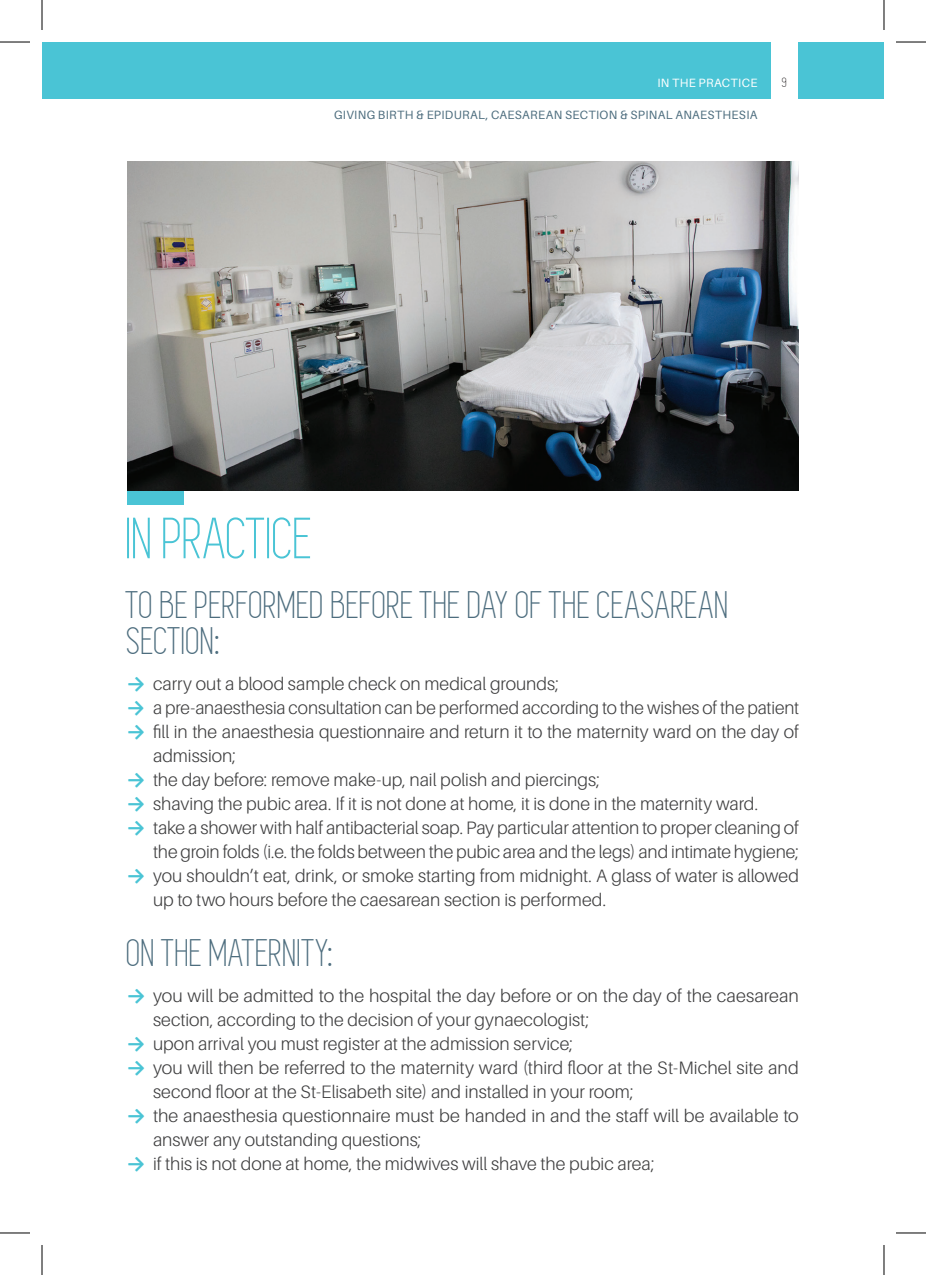
<style>
.page{position:relative;width:926px;height:1275px;background:#fff}
.page>*{position:absolute;margin:0;border:0;box-sizing:border-box;transform-origin:0 0}
.BODY{font:60px "Simplifica";letter-spacing:-.005em;color:#4ac4d5}
.BODY-2{font:40px/36px "Simplifica";letter-spacing:.01em;color:#4d6d7e}
.BODY-3{font:300 18px/24px "Aileron";color:#3e3e3f}
.t1{font:14px "Simplifica";color:#231f20}
.t2{font:12px "Aileron";letter-spacing:.025em;color:#4d6d7e}
.t3{font:12px "Aileron";letter-spacing:.025em;color:#fff}
.s1{font-family:"Calibri";font-weight:700;font-size:20px;color:#4ac4d5}
</style>
<div class="page">
<div style="left:42px;top:42px;width:729px;height:57px;background:#4ac4d5"></div>
<div style="left:799px;top:42px;width:85px;height:57px;background:#4ac4d5"></div>
<div style="left:127px;top:490px;width:57px;height:14px;background:#4ac4d5"></div>
<img style="left:127px;top:161px;width:672px;height:329px">
<hr style="left:0;top:42px;width:30px;height:1px;background:#000">
<hr style="left:896px;top:42px;width:30px;height:1px;background:#000">
<hr style="left:0;top:1232px;width:30px;height:1px;background:#000">
<hr style="left:896px;top:1232px;width:30px;height:1px;background:#000">
<hr style="left:42px;top:0;width:1px;height:30px;background:#000">
<hr style="left:42px;top:1245px;width:1px;height:30px;background:#000">
<hr style="left:884px;top:0;width:1px;height:30px;background:#000">
<hr style="left:884px;top:1245px;width:1px;height:30px;background:#000">
<p class="t3" style="left:657px;top:77px;width:102px">IN THE PRACTICE</p>
<p class="t1" style="left:782px;top:75px;width:7px">9</p>
<p class="t2" style="left:334px;top:109px;width:425px">GIVING BIRTH &amp; EPIDURAL, CAESAREAN SECTION &amp; SPINAL ANAESTHESIA</p>
<p class="BODY" style="left:127px;top:507px;width:187px">IN PRACTICE</p>
<p class="BODY-2" style="left:127px;top:588px;width:604px">TO BE PERFORMED BEFORE THE DAY OF THE CEASAREAN<br>SECTION:</p>
<p class="BODY-3" style="left:127px;top:672px;width:433px"><span class="s1">→</span> carry out a blood sample check on medical grounds;</p>
<p class="BODY-3" style="left:127px;top:696px;width:674px"><span class="s1">→</span> a pre-anaesthesia consultation can be performed according to the wishes of the patient</p>
<p class="BODY-3" style="left:153px;top:720px;width:647px;text-indent:-26px"><span class="s1">→</span> fill in the anaesthesia questionnaire and return it to the maternity ward on the day of admission;</p>
<p class="BODY-3" style="left:127px;top:768px;width:474px"><span class="s1">→</span> the day before: remove make-up, nail polish and piercings;</p>
<p class="BODY-3" style="left:127px;top:792px;width:633px"><span class="s1">→</span> shaving the pubic area. If it is not done at home, it is done in the maternity ward.</p>
<p class="BODY-3" style="left:127px;top:816px;width:673px;text-align:right"><span class="s1">→</span> take a shower with half antibacterial soap. Pay particular attention to proper cleaning of the groin folds (i.e. the folds between the pubic area and the legs) and intimate hygiene;</p>
<p class="BODY-3" style="left:153px;top:864px;width:647px;text-indent:-26px"><span class="s1">→</span> you shouldn’t eat, drink, or smoke starting from midnight. A glass of water is allowed up to two hours before the caesarean section is performed.</p>
<p class="BODY-2" style="left:127px;top:936px;width:209px">ON THE MATERNITY:</p>
<p class="BODY-3" style="left:153px;top:984px;width:647px;text-indent:-26px"><span class="s1">→</span> you will be admitted to the hospital the day before or on the day of the caesarean section, according to the decision of your gynaecologist;</p>
<p class="BODY-3" style="left:127px;top:1032px;width:447px"><span class="s1">→</span> upon arrival you must register at the admission service;</p>
<p class="BODY-3" style="left:153px;top:1056px;width:647px;text-indent:-26px"><span class="s1">→</span> you will then be referred to the maternity ward (third floor at the St-Michel site and second floor at the St-Elisabeth site) and installed in your room;</p>
<p class="BODY-3" style="left:153px;top:1104px;width:647px;text-indent:-26px"><span class="s1">→</span> the anaesthesia questionnaire must be handed in and the staff will be available to answer any outstanding questions;</p>
<p class="BODY-3" style="left:127px;top:1152px;width:529px"><span class="s1">→</span> if this is not done at home, the midwives will shave the pubic area;</p>
</div>
